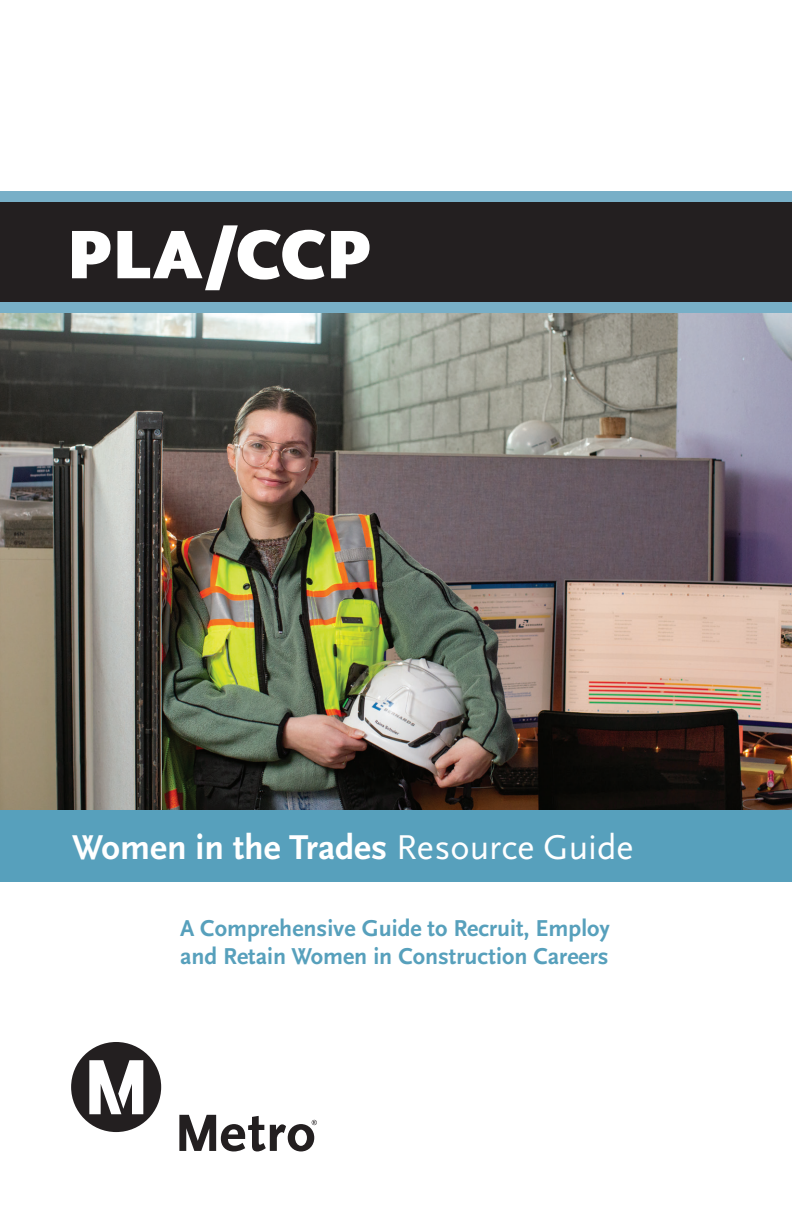
<style>
.page{position:relative;width:792px;height:1224px;background:#fff}
.page>*{position:absolute;margin:0;border:0;box-sizing:border-box;transform-origin:0 0}
.t1{font:900 71.6px "Scala Sans Pro";color:#fff}
.t2{font:700 36px "Scala Sans Pro";color:#fff}
.t3{font:700 24px/28px "Scala Sans Pro";color:#57a0bc}
.s1{font-weight:400}
</style>
<div class="page">
<div style="left:0;top:810px;width:792px;height:72px;background:#57a0bc"></div>
<img style="left:0;top:313px;width:792px;height:497px">
<div style="left:71px;top:1042px;width:90px;height:90px;background:#231f20;border-radius:50%"></div>
<svg style="left:89px;top:1060px;width:54px;height:54px"></svg>
<svg style="left:179px;top:1115px;width:138px;height:36px"></svg>
<div style="left:0;top:202px;width:792px;height:100px;background:#231f20"></div>
<div style="left:0;top:303px;width:792px;height:10px;background:#78afc7"></div>
<div style="left:0;top:191px;width:792px;height:10px;background:#78afc7"></div>
<h1 class="t1" style="left:66px;top:214px;width:306px">PLA/CCP</h1>
<h2 class="t2" style="left:72px;top:826px;width:563px">Women in the Trades <span class="s1">Resource Guide</span></h2>
<p class="t3" style="left:180px;top:914px;width:431px">A Comprehensive Guide to Recruit, Employ and Retain Women in Construction Careers</p>
</div>
